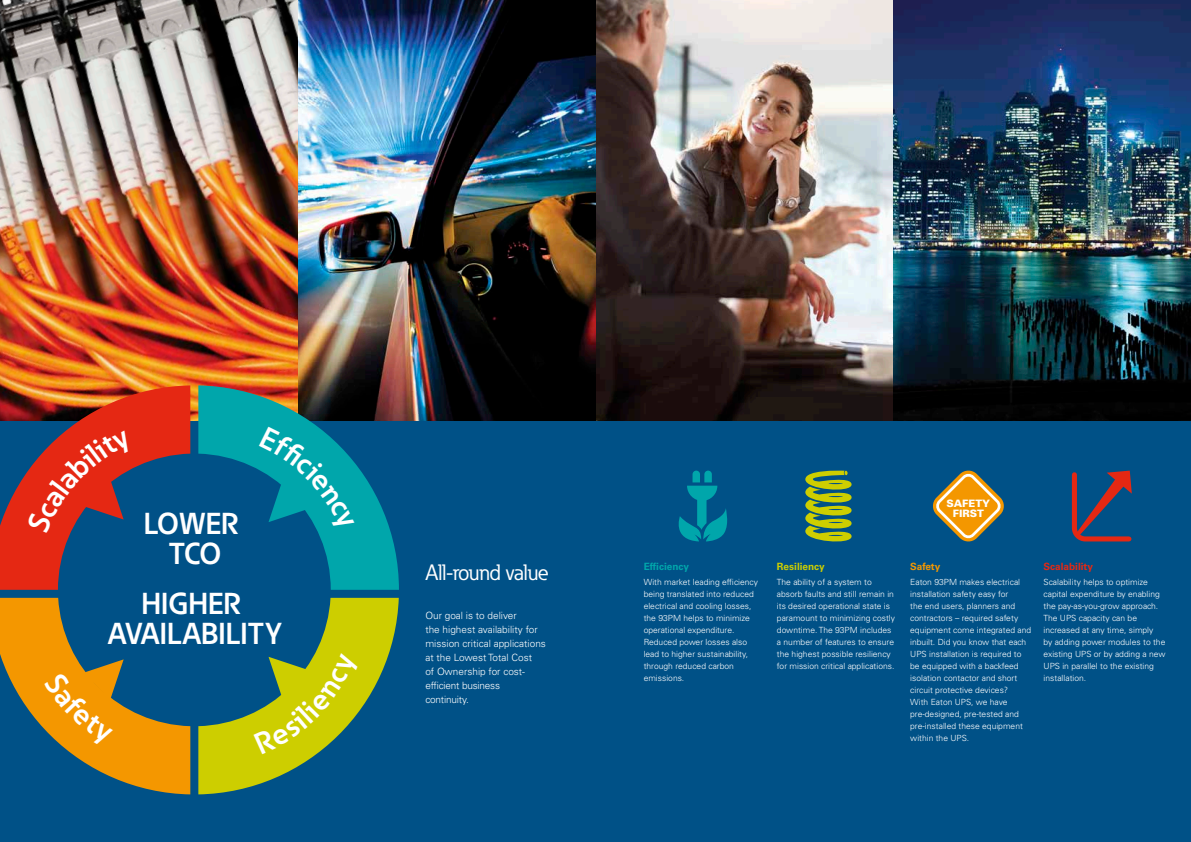
<style>
.page{position:relative;width:1191px;height:842px;background:#005187}
.page>*{position:absolute;margin:0;border:0;box-sizing:border-box;transform-origin:0 0}
.t1{font:700 29.9px/29.9px "Eaton";color:#fff;text-align:center}
.t2{font:700 29.9px/29.9px "Eaton";letter-spacing:-.02em;color:#fff;text-align:center}
.t3{font:22px "Eaton";letter-spacing:-.025em;color:#fff}
.t4{font:900 10.2px/10.2px "Univers";color:#fff;text-align:center}
.t5{font:300 10px/14px "Univers LT Std";color:#fff}
.t6{font:700 10px "Univers LT Std";color:#e52813}
.t7{font:700 10px "Univers LT Std";color:#00a6ab}
.t8{font:700 10px "Univers LT Std";color:#cdce00}
.t9{font:700 10px "Univers LT Std";color:#f49700}
.t10{font:300 8.5px/12px "Univers LT Std";color:#fff}
</style>
<div class="page">
<img style="left:0;top:0;width:1191px;height:421px">
<svg style="left:678px;top:471px;width:49px;height:70px"></svg>
<svg style="left:805px;top:471px;width:46px;height:70px"></svg>
<svg style="left:1071px;top:471px;width:60px;height:70px"></svg>
<svg style="left:933px;top:471px;width:70px;height:70px"></svg>
<svg style="left:198px;top:385px;width:201px;height:205px"></svg>
<svg style="left:0;top:598px;width:190px;height:196px"></svg>
<svg style="left:259px;top:427px;width:95px;height:105px"></svg>
<svg style="left:198px;top:598px;width:201px;height:196px"></svg>
<svg style="left:0;top:385px;width:190px;height:205px"></svg>
<h1 class="t2" style="left:144px;top:509px;width:96px">LOWER<br>TCO</h1>
<h1 class="t1" style="left:108px;top:588px;width:176px">HIGHER<br>AVAILABILITY</h1>
<h2 class="t3" style="left:425px;top:558px;width:125px">All-round value</h2>
<p class="t5" style="left:425px;top:608px;width:122px">Our goal is to deliver<br>the highest availability for mission critical applications at the Lowest Total Cost<br>of Ownership for cost&shy;efficient business continuity.</p>
<p class="t7" style="left:643px;top:561px;width:47px">Efficiency</p>
<p class="t10" style="left:643px;top:576px;width:116px">With market leading efficiency being translated into reduced electrical and cooling losses, the 93PM helps to minimize operational expenditure.<br>Reduced power losses also lead to higher sustainability, through reduced carbon emissions.</p>
<p class="t4" style="left:946px;top:498px;width:45px">SAFETY<br>FIRST</p>
<p class="t8" style="left:777px;top:561px;width:49px">Resiliency</p>
<p class="t10" style="left:777px;top:576px;width:120px">The ability of a system to absorb faults and still remain in its desired operational state is paramount to minimizing costly downtime. The 93PM includes a number of features to ensure the highest possible resiliency for mission critical applications.</p>
<p class="t9" style="left:910px;top:561px;width:32px">Safety</p>
<p class="t10" style="left:910px;top:576px;width:122px">Eaton 93PM makes electrical installation safety easy for<br>the end users, planners and contractors – required safety equipment come integrated and inbuilt. Did you know that each<br>UPS installation is required to be equipped with a backfeed isolation contactor and short circuit protective devices?<br>With Eaton UPS, we have pre-designed, pre-tested and pre-installed these equipment within the UPS.</p>
<p class="t6" style="left:1043px;top:561px;width:51px">Scalability</p>
<p class="t10" style="left:1043px;top:576px;width:123px">Scalability helps to optimize capital expenditure by enabling the pay-as-you-grow approach.<br>The UPS capacity can be increased at any time, simply<br>by adding power modules to the existing UPS or by adding a new<br>UPS in parallel to the existing installation.</p>
</div>
